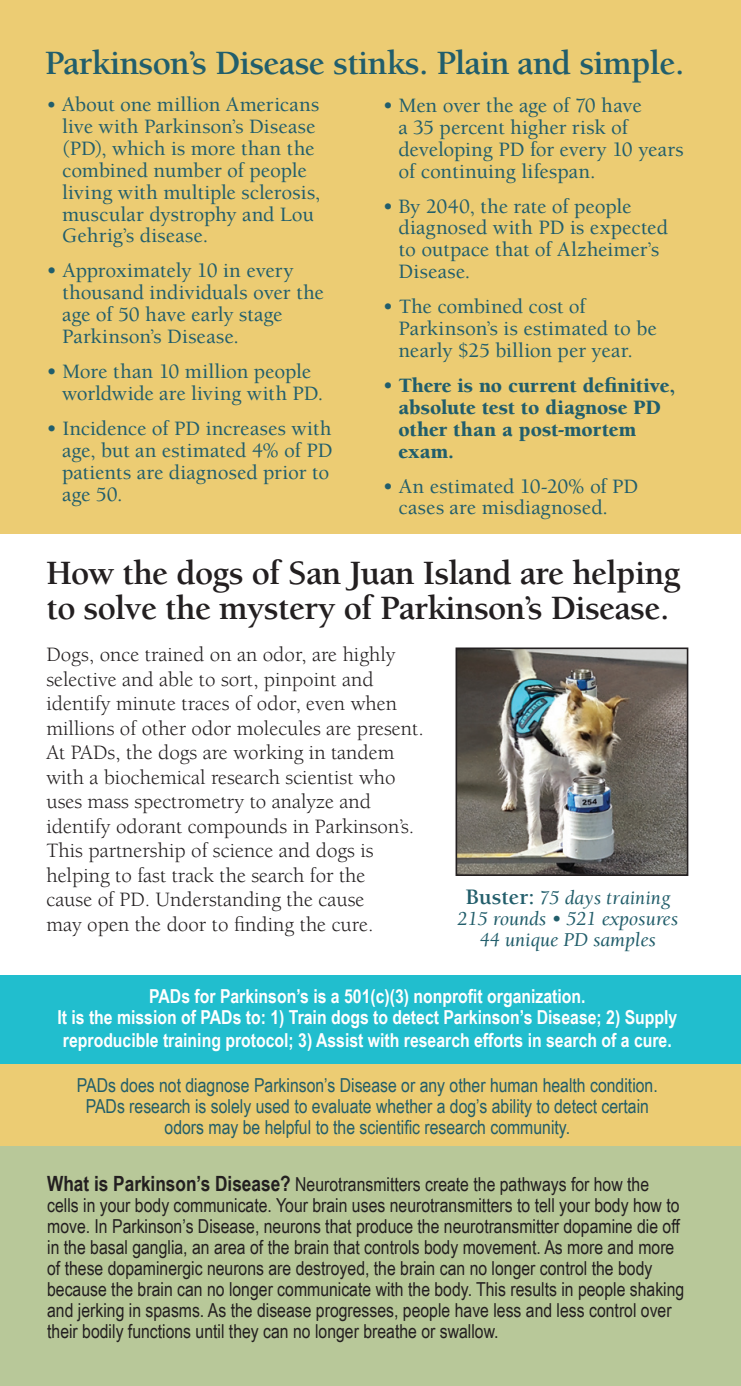
<style>
.page{position:relative;width:741px;height:1386px;background:#fff}
.page>*{position:absolute;margin:0;border:0;box-sizing:border-box;transform-origin:0 0}
.t1{font:700 35px/35px "Berkeley";letter-spacing:-.02em;color:#231f20}
.t2{font:700 35px "Berkeley";letter-spacing:-.02em;color:#215e6c}
.t3{font:500 21px/21.9px "Berkeley";color:#215e6c}
.t4{font:21px/24.5px "Berkeley";color:#231f20}
.t5{font:900 21px/21.9px "Berkeley";color:#215e6c}
.t6{font:italic 20.12px/21px "Berkeley";color:#225e6b;text-align:center}
.t7{font:19.25px/21px "Arial Narrow";color:#231f20}
.t8{font:700 19.25px/22.8px "Arial Narrow";color:#fff}
.t9{font:19.25px/21px "Arial Narrow";color:#225e6a;text-align:center}
.s1{font-weight:500}
.s2{font-size:20.12px}
.s3{font-weight:700;font-style:normal;font-size:22.75px}
.s4{font-weight:700;font-size:21px}
</style>
<div class="page">
<div style="left:0;top:1064px;width:739px;height:86px;background:#eccc73"></div>
<div style="left:0;top:976px;width:740px;height:88px;background:#21bece"></div>
<div style="left:0;top:0;width:740px;height:534px;background:#eccc73"></div>
<div style="left:0;top:1146px;width:740px;height:240px;background:#b8c899"></div>
<img style="left:458px;top:650px;width:227px;height:223px">
<div style="left:455px;top:647px;width:233px;height:229px;border:2px solid #231f20"></div>
<p class="t2" style="left:45px;top:44px;width:641px">Parkinson’s Disease stinks. Plain and simple.</p>
<p class="t3" style="left:398px;top:95px;width:286px;text-indent:-16px">• Men over the age of 70 have<br>a 35 percent higher risk of developing PD for every 10 years</p>
<p class="t3" style="left:398px;top:160px;width:198px">of continuing lifespan.</p>
<p class="t3" style="left:398px;top:195px;width:271px;text-indent:-16px">• By 2040, the rate of people diagnosed with PD is expected to outpace that of Alzheimer’s<br>Disease.</p>
<p class="t3" style="left:398px;top:296px;width:260px;text-indent:-16px">• The combined cost of<br>Parkinson’s is estimated to be nearly $25 billion per year.</p>
<p class="t5" style="left:398px;top:375px;width:278px;text-indent:-16px"><span class="s1">•</span> There is no current definitive, absolute test to diagnose PD other than a post-mortem exam.</p>
<p class="t3" style="left:398px;top:475px;width:241px;text-indent:-16px">• An estimated 10-20% of PD cases are misdiagnosed.</p>
<p class="t3" style="left:46px;top:94px;width:274px;text-align:center"><span class="s2">•</span> About one million Americans live with Parkinson’s Disease</p>
<p class="t3" style="left:62px;top:138px;width:254px">(PD), which is more than the</p>
<p class="t3" style="left:62px;top:160px;width:259px">combined number of people living with multiple sclerosis, muscular dystrophy and Lou<br>Gehrig’s disease.</p>
<p class="t3" style="left:62px;top:260px;width:263px;text-indent:-16px">• Approximately 10 in every thousand individuals over the age of 50 have early stage<br>Parkinson’s Disease.</p>
<p class="t3" style="left:62px;top:361px;width:262px;text-indent:-16px">• More than 10 million people worldwide are living with PD.</p>
<p class="t3" style="left:46px;top:418px;width:286px">• Incidence of PD increases with</p>
<p class="t3" style="left:62px;top:440px;width:272px">age, but an estimated 4% of PD patients are diagnosed prior to age 50.</p>
<p class="t1" style="left:46px;top:556px;width:635px">How the dogs of San Juan Island are helping to solve the mystery of Parkinson’s Disease.</p>
<p class="t4" style="left:46px;top:643px;width:379px">Dogs, once trained on an odor, are highly selective and able to sort, pinpoint and identify minute traces of odor, even when millions of other odor molecules are present.<br>At PADs, the dogs are working in tandem with a biochemical research scientist who uses mass spectrometry to analyze and identify odorant compounds in Parkinson’s.<br>This partnership of science and dogs is helping to fast track the search for the<br>cause of PD. Understanding the cause<br>may open the door to finding the cure.</p>
<p class="t6" style="left:457px;top:888px;width:222px"><span class="s3">Buster:</span> 75 days training<br>215 rounds • 521 exposures</p>
<p class="t6" style="left:479px;top:930px;width:178px">44 unique PD samples</p>
<p class="t8" style="left:149px;top:984px;width:437px">PADs for Parkinson’s is a 501(c)(3) nonprofit organization.</p>
<p class="t8" style="left:57px;top:1005px;width:621px">It is the mission of PADs to: 1) Train dogs to detect Parkinson’s Disease; 2) Supply reproducible training protocol; 3) Assist with research efforts in search of a cure.</p>
<p class="t9" style="left:77px;top:1074px;width:582px">PADs does not diagnose Parkinson’s Disease or any other human health condition.<br>PADs research is solely used to evaluate whether a dog’s ability to detect certain odors may be helpful to the scientific research community.</p>
<p class="t7" style="left:47px;top:1173px;width:638px"><span class="s4">What is Parkinson’s Disease?</span> Neurotransmitters create the pathways for how the cells in your body communicate. Your brain uses neurotransmitters to tell your body how to move. In Parkinson’s Disease, neurons that produce the neurotransmitter dopamine die off in the basal ganglia, an area of the brain that controls body movement. As more and more of these dopaminergic neurons are destroyed, the brain can no longer control the body because the brain can no longer communicate with the body. This results in people shaking and jerking in spasms. As the disease progresses, people have less and less control over their bodily functions until they can no longer breathe or swallow.</p>
</div>
